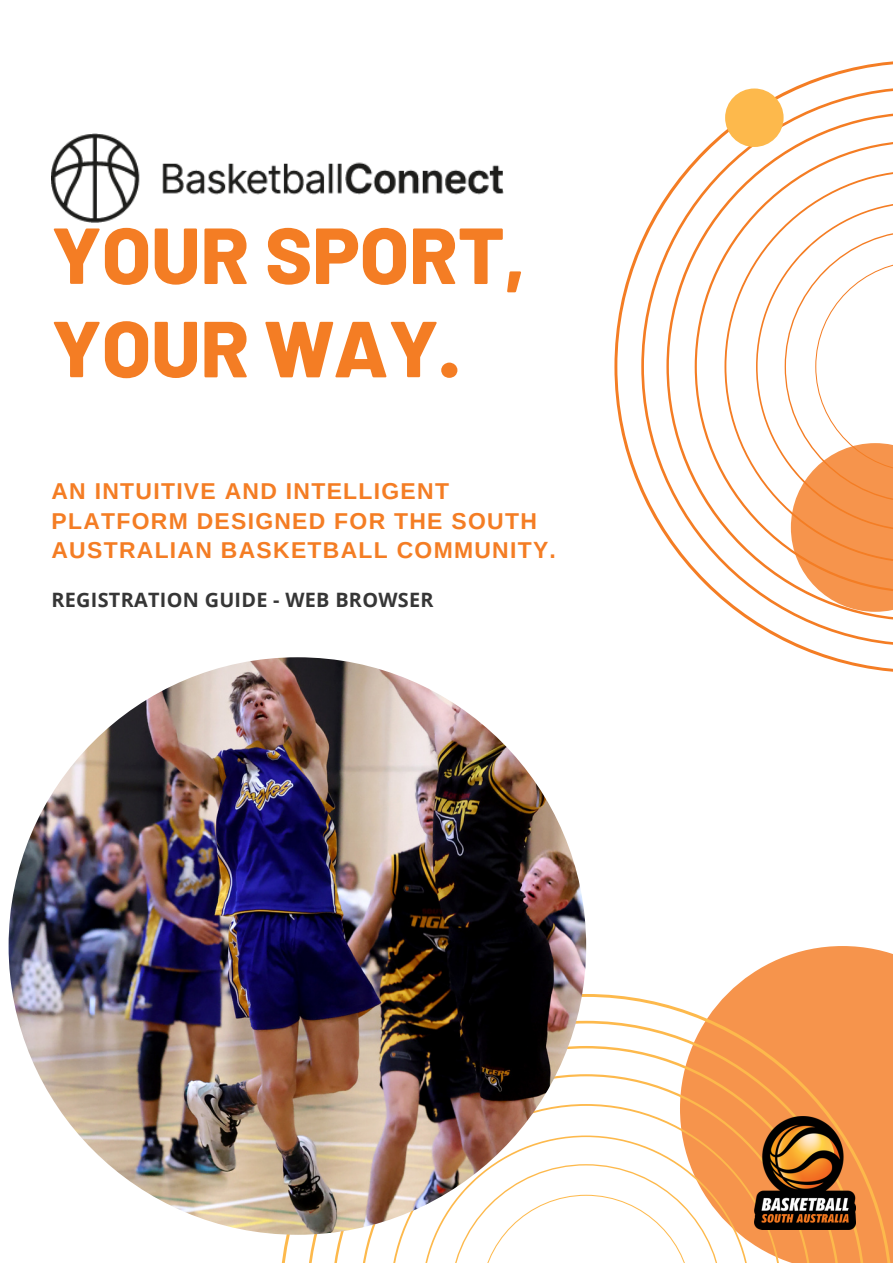
<style>
.page{position:relative;width:893px;height:1264px;background:#fff}
.page>*{position:absolute;margin:0;border:0;box-sizing:border-box;transform-origin:0 0}
.t1{font:800 79.35px/93.3px "Barlow";color:#f47d24}
.t2{font:700 22.95px/29.2px "Arimo";letter-spacing:.055em;color:#f47d24}
.t3{font:700 19.8px "Open Sans";letter-spacing:.015em;color:#363636}
</style>
<div class="page">
<svg style="left:614px;top:61px;width:278px;height:611px"></svg>
<svg style="left:641px;top:87px;width:251px;height:559px"></svg>
<svg style="left:727px;top:946px;width:165px;height:48px;fill:#f6944c"></svg>
<svg style="left:279px;top:994px;width:613px;height:268px;fill:#f6944c"></svg>
<svg style="left:306px;top:1020px;width:559px;height:242px"></svg>
<img style="left:9px;top:657px;width:577px;height:577px;border-radius:50%">
<svg style="left:756px;top:202px;width:136px;height:410px"></svg>
<div style="left:725px;top:88px;width:58px;height:59px;background:#fdb94c;border-radius:50%"></div>
<img style="left:51px;top:134px;width:452px;height:89px">
<img style="left:754px;top:1116px;width:101px;height:113px">
<h1 class="t1" style="left:51px;top:205px;width:475px">YOUR SPORT,<br>YOUR WAY.</h1>
<p class="t2" style="left:51px;top:476px;width:506px">AN INTUITIVE AND INTELLIGENT<br>PLATFORM DESIGNED FOR THE SOUTH<br>AUSTRALIAN BASKETBALL COMMUNITY.</p>
<p class="t3" style="left:51px;top:586px;width:383px">REGISTRATION GUIDE - WEB BROWSER</p>
</div>
